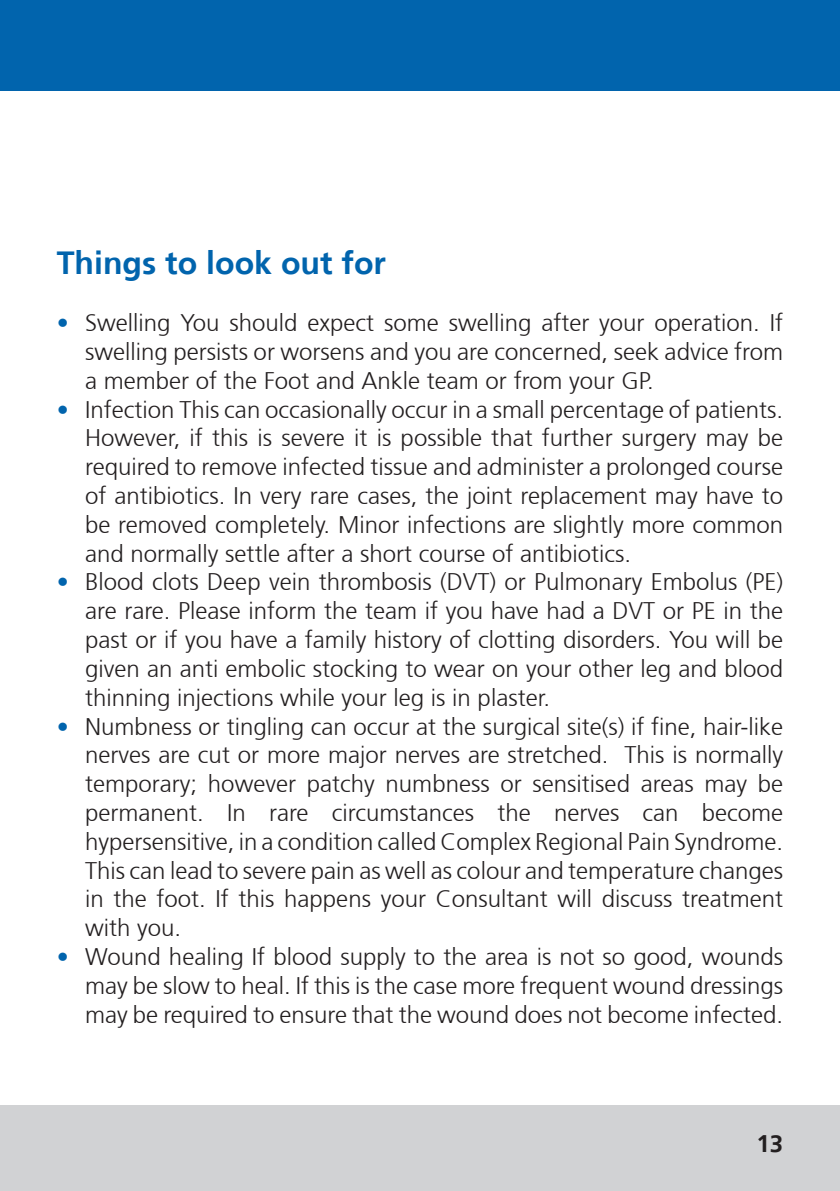
<style>
.page{position:relative;width:840px;height:1191px;background:#fff}
.page>*{position:absolute;margin:0;border:0;box-sizing:border-box;transform-origin:0 0}
.t1{font:700 32px "Frutiger 65";color:#0164ad}
.t2{font:300 24px/28.8px "Frutiger 45";color:#231f20;text-align:justify}
.t3{font:700 24px "Frutiger 65";color:#231f20}
.s1{color:#0164ad}
</style>
<div class="page">
<div style="left:0;top:1106px;width:839px;height:85px;background:#d1d2d4"></div>
<div style="left:0;top:0;width:839px;height:91px;background:#0164ad"></div>
<h1 class="t1" style="left:57px;top:244px;width:330px">Things to look out for</h1>
<p class="t2" style="left:85px;top:309px;width:699px;text-indent:-28px"><span class="s1">•</span> Swelling You should expect some swelling after your operation. If swelling persists or worsens and you are concerned, seek advice from a member of the Foot and Ankle team or from your GP.</p>
<p class="t2" style="left:85px;top:395px;width:699px;text-indent:-28px"><span class="s1">•</span> Infection This can occasionally occur in a small percentage of patients.<br>However, if this is severe it is possible that further surgery may be required to remove infected tissue and administer a prolonged course of antibiotics. In very rare cases, the joint replacement may have to be removed completely. Minor infections are slightly more common and normally settle after a short course of antibiotics.</p>
<p class="t2" style="left:85px;top:568px;width:699px;text-indent:-28px"><span class="s1">•</span> Blood clots Deep vein thrombosis (DVT) or Pulmonary Embolus (PE) are rare. Please inform the team if you have had a DVT or PE in the past or if you have a family history of clotting disorders. You will be given an anti embolic stocking to wear on your other leg and blood thinning injections while your leg is in plaster.</p>
<p class="t2" style="left:85px;top:712px;width:699px;text-indent:-28px"><span class="s1">•</span> Numbness or tingling can occur at the surgical site(s) if fine, hair-like nerves are cut or more major nerves are stretched. This is normally temporary; however patchy numbness or sensitised areas may be permanent. In rare circumstances the nerves can become hypersensitive, in a condition called Complex Regional Pain Syndrome.<br>This can lead to severe pain as well as colour and temperature changes in the foot. If this happens your Consultant will discuss treatment with you.</p>
<p class="t2" style="left:85px;top:942px;width:699px;text-indent:-28px"><span class="s1">•</span> Wound healing If blood supply to the area is not so good, wounds may be slow to heal. If this is the case more frequent wound dressings may be required to ensure that the wound does not become infected.</p>
<p class="t3" style="left:756px;top:1129px;width:28px">13</p>
</div>
